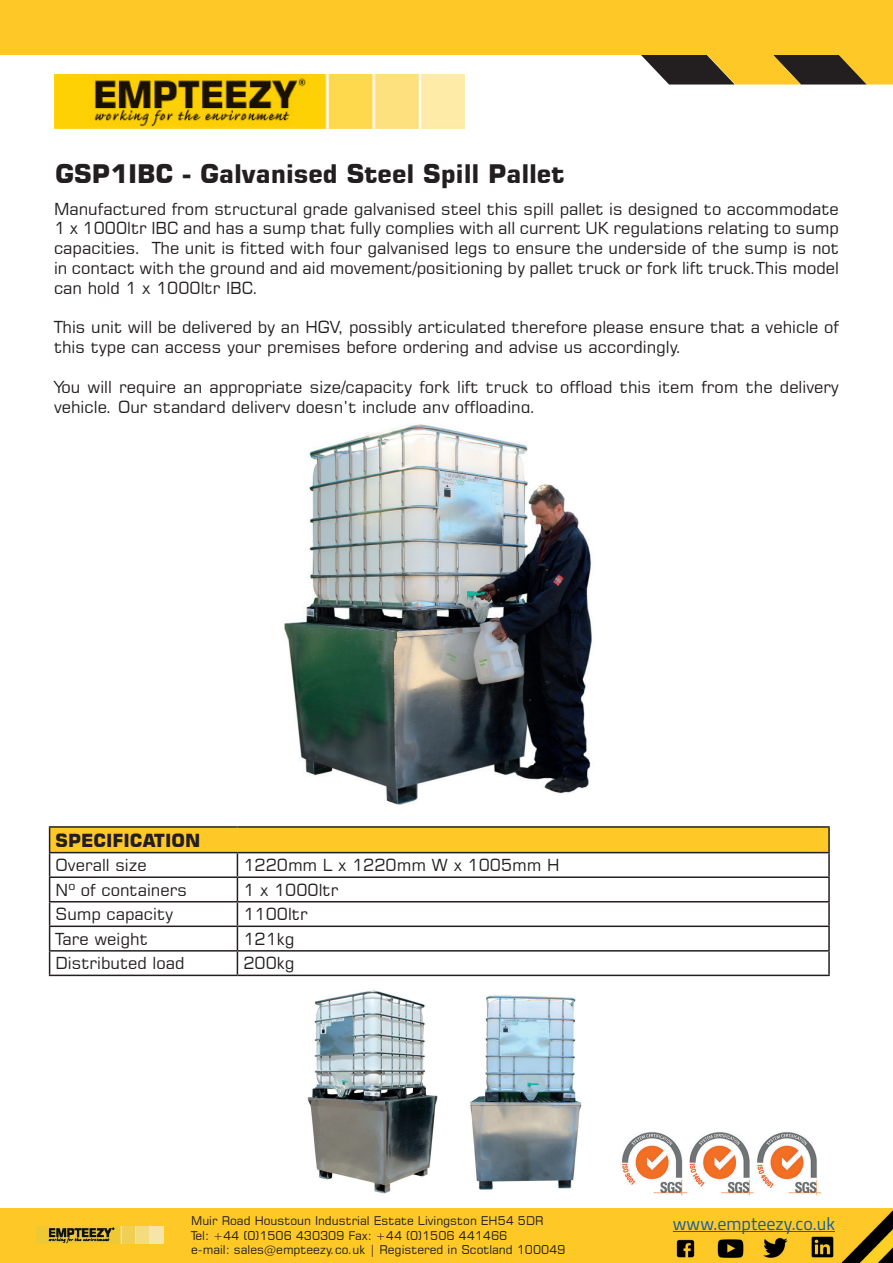
<style>
.page{position:relative;width:893px;height:1263px;background:#fff}
.page>*{position:absolute;margin:0;border:0;box-sizing:border-box;transform-origin:0 0}
.t1{font:700 25.5px "Square 721 BT";color:#231f20}
.t2{font:18px "Titillium";color:#175d9e}
.t3{font:700 18px "Square 721 BT";color:#231f20}
.t4{font:16.5px/19.8px "Square 721 BT";color:#231f20}
.t5{font:12px/14.4px "Square 721 BT";color:#231f20}
</style>
<div class="page">
<svg style="left:627px;top:54px;width:266px;height:31px;background:#977f3d"></svg>
<div style="left:1px;top:0;width:892px;height:54px;background:#fec927"></div>
<img style="left:54px;top:74px;width:410px;height:54px">
<div style="left:50px;top:827px;width:779px;height:26px;background:#fec927"></div>
<hr style="left:49px;top:826px;width:188px;height:2px;background:#231f20">
<hr style="left:237px;top:826px;width:593px;height:2px;background:#231f20">
<hr style="left:828px;top:828px;width:2px;height:24px;background:#231f20">
<hr style="left:49px;top:852px;width:188px;height:1px;background:#231f20">
<hr style="left:237px;top:852px;width:593px;height:1px;background:#231f20">
<hr style="left:828px;top:853px;width:2px;height:23px;background:#231f20">
<hr style="left:49px;top:876px;width:188px;height:2px;background:#231f20">
<hr style="left:237px;top:876px;width:593px;height:2px;background:#231f20">
<hr style="left:828px;top:878px;width:2px;height:23px;background:#231f20">
<hr style="left:49px;top:901px;width:188px;height:1px;background:#231f20">
<hr style="left:237px;top:901px;width:593px;height:1px;background:#231f20">
<hr style="left:828px;top:902px;width:2px;height:23px;background:#231f20">
<hr style="left:49px;top:925px;width:188px;height:2px;background:#231f20">
<hr style="left:237px;top:925px;width:593px;height:2px;background:#231f20">
<hr style="left:828px;top:927px;width:2px;height:23px;background:#231f20">
<hr style="left:49px;top:950px;width:188px;height:1px;background:#231f20">
<svg style="left:49px;top:828px;width:1px;height:147px"></svg>
<hr style="left:237px;top:950px;width:593px;height:1px;background:#231f20">
<svg style="left:237px;top:853px;width:1px;height:122px"></svg>
<hr style="left:828px;top:951px;width:2px;height:24px;background:#231f20">
<hr style="left:49px;top:975px;width:188px;height:1px;background:#231f20">
<hr style="left:237px;top:975px;width:593px;height:1px;background:#231f20">
<img style="left:284px;top:424px;width:308px;height:381px">
<img style="left:307px;top:990px;width:131px;height:204px">
<img style="left:470px;top:995px;width:112px;height:195px">
<div style="left:0;top:1209px;width:893px;height:54px;background:#fec927"></div>
<img style="left:36px;top:1227px;width:128px;height:16px">
<hr style="left:673px;top:1231px;width:162px;height:1px;background:#175d9e">
<img style="left:841px;top:1210px;width:52px;height:53px">
<img style="left:676px;top:1239px;width:19px;height:19px">
<img style="left:718px;top:1239px;width:26px;height:19px">
<img style="left:764px;top:1237px;width:24px;height:21px">
<img style="left:811px;top:1236px;width:23px;height:22px">
<img style="left:620px;top:1132px;width:202px;height:64px">
<h1 class="t1" style="left:55px;top:158px;width:511px">GSP1IBC - Galvanised Steel Spill Pallet</h1>
<p class="t4" style="left:54px;top:198px;width:786px;text-align:justify">Manufactured from structural grade galvanised steel this spill pallet is designed to accommodate 1 x 1000ltr IBC and has a sump that fully complies with all current UK regulations relating to sump capacities. The unit is fitted with four galvanised legs to ensure the underside of the sump is not in contact with the ground and aid movement/positioning by pallet truck or fork lift truck.This model can hold 1 x 1000ltr IBC.</p>
<p class="t4" style="left:54px;top:317px;width:786px">This unit will be delivered by an HGV, possibly articulated therefore please ensure that a vehicle of this type can access your premises before ordering and advise us accordingly.</p>
<p class="t4" style="left:54px;top:377px;width:786px">You will require an appropriate size/capacity fork lift truck to offload this item from the delivery vehicle. Our standard delivery doesn’t include any offloading.</p>
<p class="t3" style="left:56px;top:829px;width:146px">SPECIFICATION</p>
<p class="t4" style="left:56px;top:855px;width:93px">Overall size</p>
<p class="t4" style="left:243px;top:855px;width:318px">1220mm L x 1220mm W x 1005mm H</p>
<p class="t4" style="left:56px;top:880px;width:133px">Nº of containers</p>
<p class="t4" style="left:243px;top:880px;width:96px">1 x 1000ltr</p>
<p class="t4" style="left:56px;top:904px;width:119px">Sump capacity</p>
<p class="t4" style="left:243px;top:904px;width:66px">1100ltr</p>
<p class="t4" style="left:56px;top:929px;width:94px">Tare weight</p>
<p class="t4" style="left:243px;top:929px;width:53px">121kg</p>
<p class="t4" style="left:56px;top:953px;width:131px">Distributed load</p>
<p class="t4" style="left:243px;top:953px;width:53px">200kg</p>
<p class="t5" style="left:191px;top:1213px;width:354px">Muir Road Houstoun Industrial Estate Livingston EH54 5DR</p>
<p class="t2" style="left:673px;top:1210px;width:164px">www.empteezy.co.uk</p>
<p class="t5" style="left:191px;top:1228px;width:376px">Tel: +44 (0)1506 430309 Fax: +44 (0)1506 441466<br>e-mail: sales@empteezy.co.uk | Registered in Scotland 100049</p>
</div>
